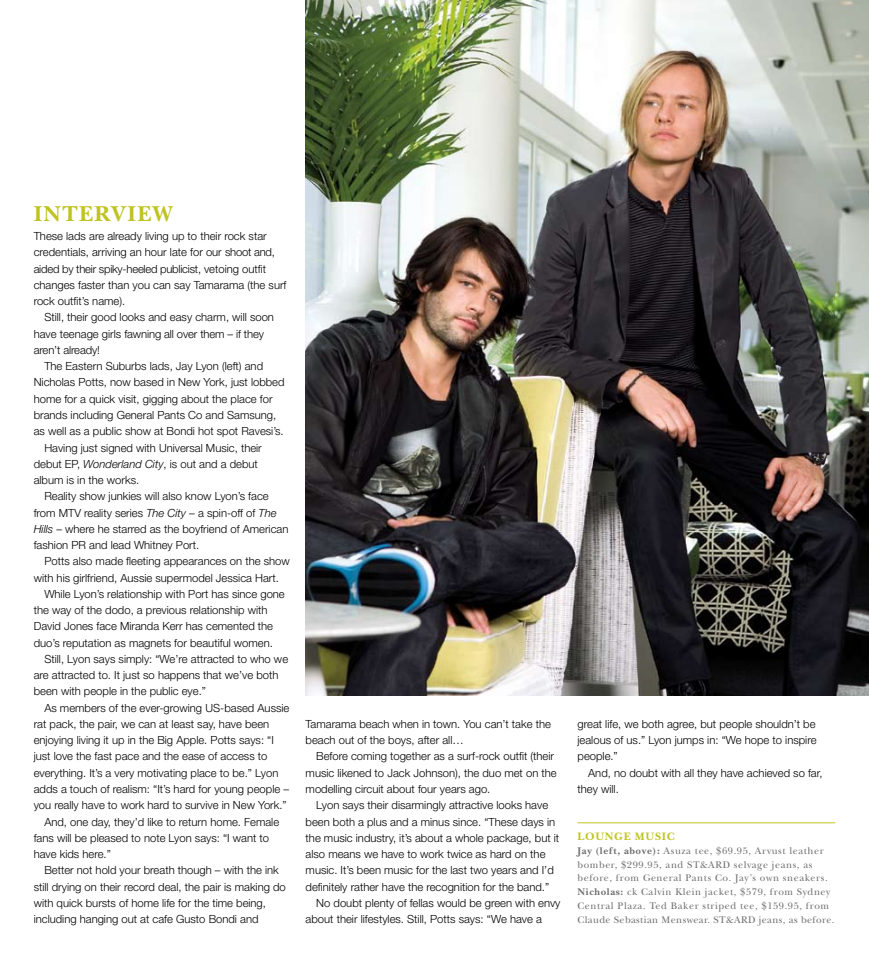
<style>
.page{position:relative;width:869px;height:975px;background:#fff}
.page>*{position:absolute;margin:0;border:0;box-sizing:border-box;transform-origin:0 0}
.t1{font:700 22.5px "New Baskerville Std";letter-spacing:.06em;color:#bfc321}
.t2{font:300 11.25px/16.2px "Helvetica Neue LT Std";color:#000}
.t3{font:700 11.25px "New Baskerville Std";letter-spacing:.06em;color:#bfc321}
.t4{font:10px/13.8px "New Baskerville Std";letter-spacing:.06em;color:#706e6f}
.s1{font-style:italic}
.s2{font-weight:700}
</style>
<div class="page">
<img style="left:305px;top:0;width:563px;height:695px">
<hr style="left:577px;top:822px;width:257px;height:1px;background:#bfc321">
<h1 class="t1" style="left:34px;top:201px;width:140px">Interview</h1>
<p class="t2" style="left:34px;top:228px;width:254px">These lads are already living up to their rock star credentials, arriving an hour late for our shoot and, aided by their spiky-heeled publicist, vetoing outfit changes faster than you can say Tamarama (the surf rock outfit’s name).</p>
<p class="t2" style="left:34px;top:309px;width:242px;text-indent:11px">Still, their good looks and easy charm, will soon have teenage girls fawning all over them – if they aren’t already!</p>
<p class="t2" style="left:44px;top:358px;width:220px">The Eastern Suburbs lads, Jay Lyon (left) and</p>
<p class="t2" style="left:34px;top:374px;width:252px">Nicholas Potts, now based in New York, just lobbed</p>
<p class="t2" style="left:34px;top:390px;width:240px">home for a quick visit, gigging about the place for</p>
<p class="t2" style="left:34px;top:406px;width:244px">brands including General Pants Co and Samsung,</p>
<p class="t2" style="left:34px;top:423px;width:251px">as well as a public show at Bondi hot spot Ravesi’s.</p>
<p class="t2" style="left:44px;top:439px;width:219px">Having just signed with Universal Music, their</p>
<p class="t2" style="left:34px;top:455px;width:225px">debut EP, <span class="s1">Wonderland City</span>, is out and a debut</p>
<p class="t2" style="left:34px;top:471px;width:107px">album is in the works.</p>
<p class="t2" style="left:44px;top:488px;width:226px">Reality show junkies will also know Lyon’s face</p>
<p class="t2" style="left:34px;top:504px;width:244px">from MTV reality series <span class="s1">The City</span> – a spin-off of <span class="s1">The</span></p>
<p class="t2" style="left:34px;top:520px;width:256px"><span class="s1">Hills</span> – where he starred as the boyfriend of American</p>
<p class="t2" style="left:34px;top:536px;width:167px">fashion PR and lead Whitney Port.</p>
<p class="t2" style="left:44px;top:553px;width:247px">Potts also made fleeting appearances on the show</p>
<p class="t2" style="left:34px;top:569px;width:247px">with his girlfriend, Aussie supermodel Jessica Hart.</p>
<p class="t2" style="left:44px;top:585px;width:242px">While Lyon’s relationship with Port has since gone</p>
<p class="t2" style="left:34px;top:601px;width:235px">the way of the dodo, a previous relationship with</p>
<p class="t2" style="left:34px;top:618px;width:241px">David Jones face Miranda Kerr has cemented the</p>
<p class="t2" style="left:34px;top:634px;width:241px">duo’s reputation as magnets for beautiful women.</p>
<p class="t2" style="left:44px;top:650px;width:245px">Still, Lyon says simply: “We’re attracted to who we</p>
<p class="t2" style="left:34px;top:666px;width:246px">are attracted to. It just so happens that we’ve both</p>
<p class="t2" style="left:34px;top:683px;width:174px">been with people in the public eye.”</p>
<p class="t2" style="left:44px;top:699px;width:246px">As members of the ever-growing US-based Aussie</p>
<p class="t2" style="left:34px;top:715px;width:237px">rat pack, the pair, we can at least say, have been</p>
<p class="t2" style="left:34px;top:731px;width:242px">enjoying living it up in the Big Apple. Potts says: “I</p>
<p class="t2" style="left:34px;top:748px;width:235px">just love the fast pace and the ease of access to</p>
<p class="t2" style="left:34px;top:764px;width:246px">everything. It’s a very motivating place to be.” Lyon</p>
<p class="t2" style="left:34px;top:780px;width:257px">adds a touch of realism: “It’s hard for young people –</p>
<p class="t2" style="left:34px;top:796px;width:254px">you really have to work hard to survive in New York.”</p>
<p class="t2" style="left:44px;top:813px;width:236px">And, one day, they’d like to return home. Female</p>
<p class="t2" style="left:34px;top:829px;width:237px">fans will be pleased to note Lyon says: “I want to</p>
<p class="t2" style="left:34px;top:845px;width:79px">have kids here.”</p>
<p class="t2" style="left:44px;top:861px;width:236px">Better not hold your breath though – with the ink</p>
<p class="t2" style="left:34px;top:878px;width:253px">still drying on their record deal, the pair is making do</p>
<p class="t2" style="left:34px;top:894px;width:234px">with quick bursts of home life for the time being,</p>
<p class="t2" style="left:34px;top:910px;width:226px">including hanging out at cafe Gusto Bondi and</p>
<p class="t2" style="left:305px;top:715px;width:247px">Tamarama beach when in town. You can’t take the beach out of the boys, after all…</p>
<p class="t2" style="left:305px;top:748px;width:252px;text-indent:11px">Before coming together as a surf-rock outfit (their music likened to Jack Johnson), the duo met on the modelling circuit about four years ago.</p>
<p class="t2" style="left:316px;top:796px;width:233px">Lyon says their disarmingly attractive looks have</p>
<p class="t2" style="left:305px;top:813px;width:251px">been both a plus and a minus since. “These days in</p>
<p class="t2" style="left:305px;top:829px;width:255px">the music industry, it’s about a whole package, but it</p>
<p class="t2" style="left:305px;top:845px;width:241px">also means we have to work twice as hard on the</p>
<p class="t2" style="left:305px;top:861px;width:249px">music. It’s been music for the last two years and I’d</p>
<p class="t2" style="left:305px;top:878px;width:245px">definitely rather have the recognition for the band.”</p>
<p class="t2" style="left:316px;top:894px;width:246px">No doubt plenty of fellas would be green with envy</p>
<p class="t2" style="left:305px;top:910px;width:238px">about their lifestyles. Still, Potts says: “We have a</p>
<p class="t2" style="left:577px;top:715px;width:240px;text-align:justify">great life, we both agree, but people shouldn’t be jealous of us.” Lyon jumps in: “We hope to inspire people.”</p>
<p class="t2" style="left:577px;top:764px;width:246px;text-indent:11px">And, no doubt with all they have achieved so far, they will.</p>
<p class="t3" style="left:577px;top:829px;width:98px">LOUNGE music</p>
<p class="t4" style="left:577px;top:843px;width:258px"><span class="s2">Jay (left, above):</span> Asuza tee, $69.95, Arvust leather bomber, $299.95, and ST&amp;ARD selvage jeans, as before, from General Pants Co. Jay’s own sneakers.<br><span class="s2">Nicholas:</span> ck Calvin Klein jacket, $579, from Sydney Central Plaza. Ted Baker striped tee, $159.95, from Claude Sebastian Menswear. ST&amp;ARD jeans, as before.</p>
</div>
